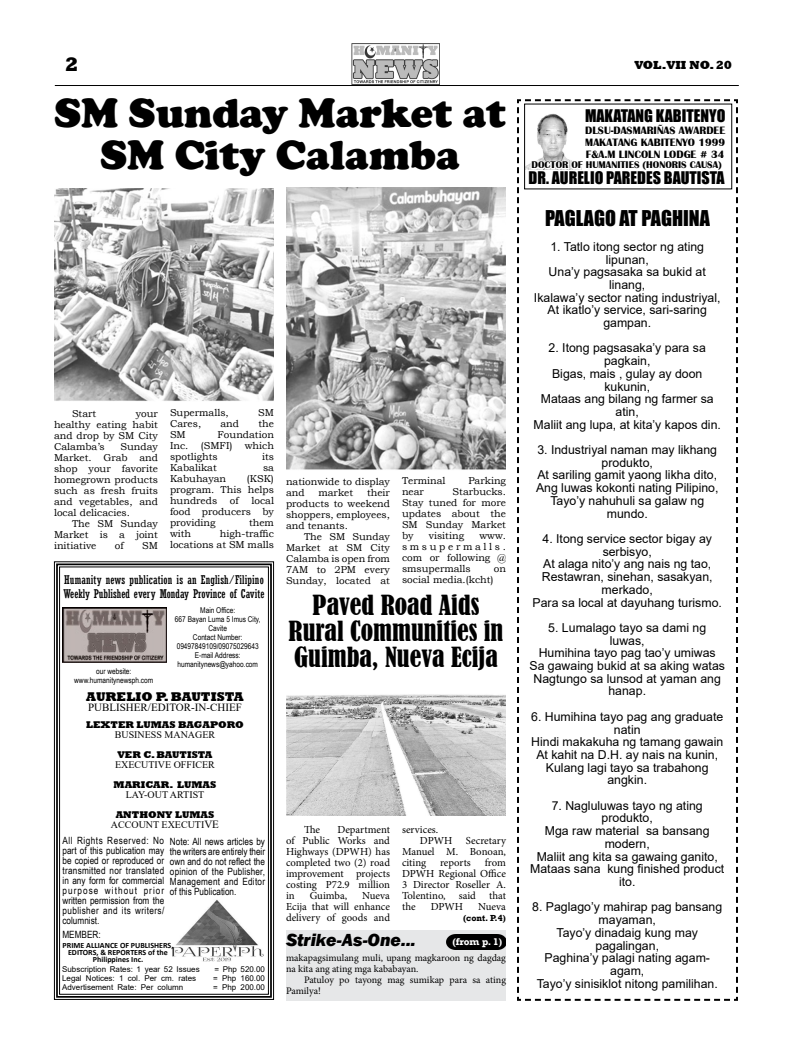
<style>
.page{position:relative;width:792px;height:1044px;background:#fff}
.page>*{position:absolute;margin:0;border:0;box-sizing:border-box;transform-origin:0 0}
.t1{font:900 42px/42px "Cooper";color:#000;text-align:center}
.t2{font:condensed 26px/26px "Bernard";color:#000;text-align:center}
.t3{font:20px "Impact";color:#000}
.t4{font:800 20px "Rockwell";color:#000}
.t5{font:italic 800 18px "Franklin Gothic";color:#000}
.t6{font:16px "Impact";color:#000}
.t7{font:800 13px "Rockwell";color:#000}
.t8{font:12.3px/12.7px "Arial";color:#000;text-align:center}
.t9{font:condensed 12px/14.4px "Rockwell";color:#000}
.t10{font:800 12px "Rockwell";color:#000}
.t11{font:700 11px/12px "Britannic";color:#000;text-align:justify}
.t12{font:11px "Times New Roman";color:#000}
.t13{font:10.8px/11px "Minion Pro";color:#000;text-align:justify}
.t14{font:10px/11px "Bookman Old Style";color:#000;text-align:justify}
.t15{font:10px/10px "Arial Narrow";letter-spacing:.015em;color:#000;text-align:justify}
.t16{font:10px/11px "Minion Pro";letter-spacing:-.005em;color:#000}
.t17{font:10px "Times New Roman";color:#000}
.t18{font:800 10px "Rockwell";color:#000}
.t19{font:700 10px "Britannic";color:#000}
.t20{font:700 10px "Rockwell";color:#fff}
.t21{font:700 9px "Rockwell";color:#000}
.t22{font:8px/9px "Arial Narrow";color:#000;text-align:center}
.t23{font:8px "Arial";color:#000}
.t24{font:700 8px/7px "Calibri";color:#000;text-align:center}
.s1{font-size:11px}
</style>
<div class="page">
<div style="left:286px;top:931px;width:220px;height:70px;background:#e6e7e8"></div>
<hr style="left:55px;top:85px;width:684px;height:1px;background:#000">
<img style="left:352px;top:43px;width:88px;height:42px">
<svg style="left:54px;top:561px;width:220px;height:439px"></svg>
<div style="left:56px;top:564px;width:216px;height:434px;border:2px solid #000"></div>
<div style="left:59px;top:567px;width:210px;height:428px;border:1px solid #000"></div>
<img style="left:62px;top:607px;width:104px;height:56px">
<svg style="left:517px;top:99px;width:221px;height:902px"></svg>
<img style="left:54px;top:188px;width:220px;height:213px">
<img style="left:286px;top:187px;width:220px;height:283px">
<img style="left:286px;top:694px;width:220px;height:122px">
<img style="left:447px;top:934px;width:59px;height:15px">
<h3 class="t4" style="left:65px;top:53px;width:15px">2</h3>
<p class="t10" style="left:634px;top:58px;width:99px">VOL.VII NO. 20</p>
<h1 class="t1" style="left:54px;top:92px;width:453px">SM Sunday Market at<br>SM City Calamba</h1>
<p class="t14" style="left:72px;top:408px;width:26px">Start</p>
<p class="t14" style="left:54px;top:408px;width:106px;text-indent:82px">your healthy eating habit and drop by SM City Calamba’s</p>
<p class="t14" style="left:54px;top:441px;width:106px;text-indent:67px">Sunday Market. Grab and shop your favorite homegrown products such as fresh fruits and vegetables, and local delicacies.</p>
<p class="t14" style="left:54px;top:518px;width:106px;text-indent:18px">The SM Sunday Market is a joint initiative</p>
<p class="t14" style="left:115px;top:540px;width:10px">of</p>
<p class="t14" style="left:142px;top:540px;width:17px">SM</p>
<p class="t14" style="left:170px;top:408px;width:60px">Supermalls,</p>
<p class="t14" style="left:258px;top:408px;width:17px">SM</p>
<p class="t14" style="left:170px;top:419px;width:33px">Cares,</p>
<p class="t14" style="left:220px;top:419px;width:20px">and</p>
<p class="t14" style="left:258px;top:419px;width:17px">the</p>
<p class="t14" style="left:170px;top:430px;width:17px">SM</p>
<p class="t14" style="left:170px;top:430px;width:106px;text-indent:48px">Foundation Inc. (SMFI) which spotlights</p>
<p class="t14" style="left:262px;top:452px;width:13px">its</p>
<p class="t14" style="left:170px;top:463px;width:48px">Kabalikat</p>
<p class="t14" style="left:263px;top:463px;width:13px">sa</p>
<p class="t14" style="left:170px;top:474px;width:58px">Kabuhayan</p>
<p class="t14" style="left:170px;top:474px;width:105px;text-indent:77px">(KSK) program. This helps hundreds</p>
<p class="t14" style="left:170px;top:496px;width:106px;text-indent:81px">local food producers by providing</p>
<p class="t14" style="left:230px;top:496px;width:10px">of</p>
<p class="t14" style="left:249px;top:518px;width:26px">them</p>
<p class="t14" style="left:170px;top:529px;width:23px">with</p>
<p class="t14" style="left:170px;top:529px;width:106px;text-align:right">high-traffic<br>locations at SM malls</p>
<p class="t9" style="left:63px;top:572px;width:203px">Humanity news publication is an English/Filipino<br>Weekly Published every Monday Province of Cavite</p>
<p class="t22" style="left:74px;top:666px;width:81px">our website: www.humanitynewsph.com</p>
<p class="t22" style="left:175px;top:605px;width:87px">Main Office:<br>667 Bayan Luma 5 Imus City,<br>Cavite<br>Contact Number:<br>09497849109/09075029643<br>E-mail Address: humanitynews@yahoo.com</p>
<p class="t7" style="left:86px;top:689px;width:159px">AURELIO P. BAUTISTA</p>
<p class="t12" style="left:88px;top:700px;width:155px">PUBLISHER/EDITOR-IN-CHIEF</p>
<p class="t18" style="left:86px;top:719px;width:34px">LEXTER</p>
<p class="t18" style="left:137px;top:719px;width:76px">LUMAS BAGAPORO</p>
<p class="t17" style="left:115px;top:728px;width:102px">BUSINESS MANAGER</p>
<p class="t18" style="left:117px;top:749px;width:56px">VER C. BAUTISTA</p>
<p class="t17" style="left:115px;top:758px;width:101px">EXECUTIVE OFFICER</p>
<p class="t18" style="left:114px;top:779px;width:104px">MARICAR. LUMAS</p>
<p class="t17" style="left:126px;top:788px;width:80px">LAY-OUT ARTIST</p>
<p class="t18" style="left:116px;top:809px;width:100px">ANTHONY LUMAS</p>
<p class="t17" style="left:111px;top:818px;width:110px">ACCOUNT EXECUTI<span class="s1">VE</span></p>
<p class="t15" style="left:62px;top:836px;width:103px">All Rights Reserved: No part of this publication may be copied or reproduced or transmitted nor translated in any form for commercial purpose without prior written permission from the publisher and its writers/ columnist.</p>
<p class="t24" style="left:63px;top:941px;width:112px">PRIME ALLIANCE OF PUBLISHERS,<br>EDITORS, &amp; REPORTERS of the<br>Philippines Inc.</p>
<p class="t15" style="left:170px;top:836px;width:97px">Note: All news articles by the writers are entirely their own and do not reflect the opinion of the Publisher, Management and Editor of this Publication.</p>
<p class="t15" style="left:62px;top:929px;width:40px">MEMBER:</p>
<p class="t23" style="left:62px;top:963px;width:139px">Subscription Rates: 1 year 52 Issues</p>
<p class="t23" style="left:214px;top:963px;width:52px">= Php 520.00</p>
<p class="t23" style="left:62px;top:972px;width:136px">Legal Notices: 1 col. Per cm. rates</p>
<p class="t23" style="left:213px;top:972px;width:53px">= Php 160.00</p>
<p class="t23" style="left:62px;top:981px;width:123px">Advertisement Rate: Per column</p>
<p class="t23" style="left:213px;top:981px;width:53px">= Php 200.00</p>
<p class="t14" style="left:286px;top:476px;width:106px">nationwide to display and</p>
<p class="t14" style="left:286px;top:487px;width:105px;text-indent:81px">their products to weekend shoppers, employees, and tenants.</p>
<p class="t14" style="left:286px;top:531px;width:106px;text-indent:18px">The SM Sunday Market at SM City Calamba is open from 7AM to 2PM every Sunday, located at</p>
<p class="t14" style="left:318px;top:487px;width:36px">market</p>
<p class="t14" style="left:402px;top:475px;width:45px">Terminal</p>
<p class="t14" style="left:468px;top:475px;width:39px">Parking</p>
<p class="t14" style="left:402px;top:486px;width:23px">near</p>
<p class="t14" style="left:402px;top:486px;width:105px;text-indent:51px">Starbucks.<br>Stay tuned for more updates about the SM Sunday Market by</p>
<p class="t14" style="left:429px;top:530px;width:37px">visiting</p>
<p class="t14" style="left:402px;top:530px;width:106px;text-indent:77px">www. smsupermalls. com or following @ smsupermalls</p>
<p class="t14" style="left:494px;top:563px;width:14px">on</p>
<p class="t14" style="left:402px;top:574px;width:93px">social media.(kcht)</p>
<h2 class="t2" style="left:289px;top:592px;width:216px">Paved Road Aids<br>Rural Communities in<br>Guimba, Nueva Ecija</h2>
<p class="t13" style="left:304px;top:824px;width:18px">The</p>
<p class="t13" style="left:286px;top:824px;width:106px;text-indent:51px">Department of Public Works and Highways (DPWH) has completed two (2) road improvement projects costing P72.9 million in</p>
<p class="t13" style="left:420px;top:824px;width:34px;text-indent:-18px">services.<br>DPWH</p>
<p class="t13" style="left:402px;top:835px;width:106px;text-indent:64px">Secretary Manuel M. Bonoan, citing</p>
<p class="t13" style="left:402px;top:857px;width:106px;text-indent:83px">from DPWH Regional Office 3 Director Roseller A.<br>Tolentino, said that the</p>
<p class="t13" style="left:440px;top:857px;width:32px">reports</p>
<p class="t13" style="left:310px;top:890px;width:39px">Guimba,</p>
<p class="t13" style="left:286px;top:890px;width:106px;text-indent:76px">Nueva Ecija that will enhance delivery of goods and</p>
<p class="t13" style="left:431px;top:901px;width:34px">DPWH</p>
<p class="t13" style="left:478px;top:901px;width:29px">Nueva</p>
<p class="t20" style="left:452px;top:936px;width:51px">(from p. 1)</p>
<p class="t21" style="left:463px;top:912px;width:44px">(cont. P.4)</p>
<h3 class="t5" style="left:286px;top:928px;width:131px">Strike-As-One...</h3>
<p class="t16" style="left:286px;top:953px;width:222px">makapagsimulang muli, upang magkaroon ng dagdag na kita ang ating mga kababayan.</p>
<p class="t16" style="left:286px;top:975px;width:222px;text-indent:18px">Patuloy po tayong mag sumikap para sa ating<br>Pamilya!</p>
<h3 class="t6" style="left:585px;top:103px;width:142px">MAKATANG KABITENYO</h3>
<p class="t11" style="left:585px;top:124px;width:142px">DLSU-DASMARIÑAS AWARDEE MAKATANG KABITENYO 1999<br>F&amp;A.M LINCOLN LODGE # 34</p>
<p class="t19" style="left:531px;top:159px;width:192px">DOCTOR OF HUMANITIES (HONORIS CAUSA)</p>
<h3 class="t6" style="left:529px;top:166px;width:198px">DR. AURELIO PAREDES BAUTISTA</h3>
<h3 class="t3" style="left:545px;top:202px;width:166px">PAGLAGO AT PAGHINA</h3>
<p class="t8" style="left:534px;top:240px;width:188px">1. Tatlo itong sector ng ating lipunan,<br>Una’y pagsasaka sa bukid at linang,<br>Ikalawa’y sector nating industriyal,<br>At ikatlo’y service, sari-saring gampan.</p>
<p class="t8" style="left:534px;top:342px;width:189px">2. Itong pagsasaka’y para sa pagkain,<br>Bigas, mais , gulay ay doon kukunin,<br>Mataas ang bilang ng farmer sa atin,<br>Maliit ang lupa, at kita’y kapos din.</p>
<p class="t8" style="left:536px;top:443px;width:184px">3. Industriyal naman may likhang produkto,<br>At sariling gamit yaong likha dito,<br>Ang luwas kokonti nating Pilipino,<br>Tayo’y nahuhuli sa galaw ng mundo.</p>
<p class="t8" style="left:533px;top:532px;width:191px">4. Itong service sector bigay ay serbisyo,<br>At alaga nito’y ang nais ng tao,<br>Restawran, sinehan, sasakyan, merkado,<br>Para sa local at dayuhang turismo.</p>
<p class="t8" style="left:530px;top:621px;width:197px">5. Lumalago tayo sa dami ng luwas,<br>Humihina tayo pag tao’y umiwas<br>Sa gawaing bukid at sa aking watas<br>Nagtungo sa lunsod at yaman ang hanap.</p>
<p class="t8" style="left:531px;top:710px;width:194px">6. Humihina tayo pag ang graduate natin<br>Hindi makakuha ng tamang gawain<br>At kahit na D.H. ay nais na kunin,<br>Kulang lagi tayo sa trabahong angkin.</p>
<p class="t8" style="left:530px;top:799px;width:196px">7. Nagluluwas tayo ng ating produkto,<br>Mga raw material sa bansang modern,<br>Maliit ang kita sa gawaing ganito,<br>Mataas sana kung finished product ito.</p>
<p class="t8" style="left:532px;top:901px;width:192px">8. Paglago’y mahirap pag bansang mayaman,<br>Tayo’y dinadaig kung may pagalingan,<br>Paghina’y palagi nating agam&shy;agam,<br>Tayo’y sinisiklot nitong pamilihan.</p>
</div>
